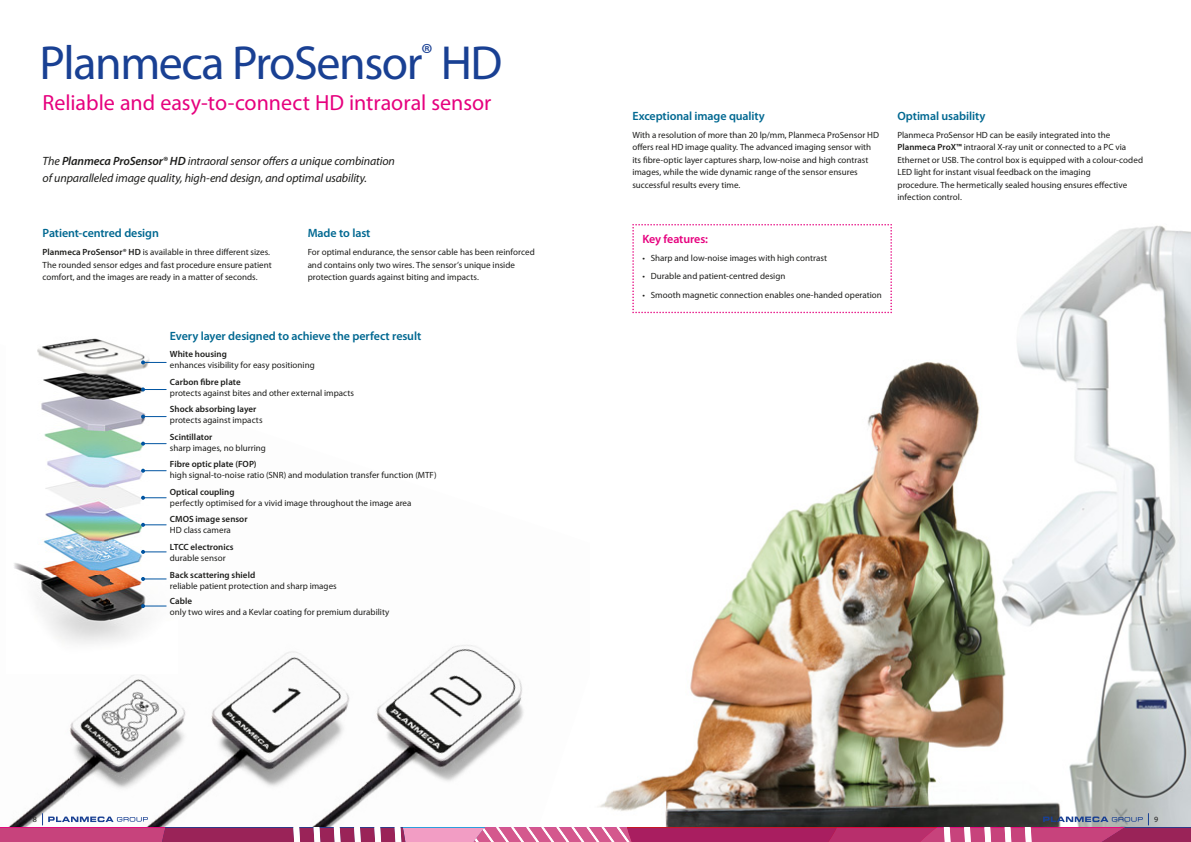
<style>
.page{position:relative;width:1191px;height:842px;background:#fff}
.page>*{position:absolute;margin:0;border:0;box-sizing:border-box;transform-origin:0 0}
.t1{font:48px "Myriad Pro";letter-spacing:-.03em;color:#194093}
.t2{font:22px "Myriad Pro";color:#e6007e}
.t3{font:italic 12px/17px "Myriad Pro";letter-spacing:-.01em;color:#1d1d1b}
.t4{font:600 12px "Myriad Pro";letter-spacing:-.01em;color:#006891}
.t5{font:600 12px "Myriad Pro";letter-spacing:-.01em;color:#e6007e}
.t6{font:9px/12.5px "Myriad Pro";color:#1d1d1b}
.t7{font:600 9px "Myriad Pro";letter-spacing:.005em;color:#1d1d1b}
.t8{font:8px "Myriad Pro";color:#1d1d1b}
.s1{font-weight:600}
</style>
<div class="page">
<img style="left:152px;top:651px;width:169px;height:122px">
<img style="left:321px;top:659px;width:203px;height:154px">
<img style="left:108px;top:675px;width:44px;height:98px">
<img style="left:26px;top:694px;width:82px;height:119px">
<img style="left:76px;top:773px;width:268px;height:40px">
<img style="left:599px;top:225px;width:592px;height:588px">
<img style="left:45px;top:338px;width:105px;height:40px">
<img style="left:14px;top:346px;width:95px;height:298px">
<img style="left:109px;top:378px;width:69px;height:296px">
<svg style="left:141px;top:360px;width:26px;height:4px"></svg>
<svg style="left:141px;top:387px;width:26px;height:4px"></svg>
<svg style="left:141px;top:415px;width:26px;height:4px"></svg>
<svg style="left:141px;top:442px;width:26px;height:4px"></svg>
<svg style="left:141px;top:469px;width:26px;height:4px"></svg>
<svg style="left:141px;top:496px;width:26px;height:4px"></svg>
<svg style="left:141px;top:523px;width:26px;height:4px"></svg>
<svg style="left:141px;top:550px;width:26px;height:4px"></svg>
<svg style="left:141px;top:577px;width:26px;height:4px"></svg>
<svg style="left:141px;top:604px;width:26px;height:4px"></svg>
<svg style="left:0;top:813px;width:1191px;height:29px"></svg>
<svg style="left:632px;top:224px;width:260px;height:89px"></svg>
<h1 class="t1" style="left:39px;top:44px;width:464px">Planmeca ProSensor<sup>®</sup> HD</h1>
<h2 class="t2" style="left:43px;top:94px;width:450px">Reliable and easy-to-connect HD intraoral sensor</h2>
<h3 class="t3" style="left:43px;top:153px;width:354px">The <span class="s1">Planmeca ProSensor® HD</span> intraoral sensor offers a unique combination of unparalleled image quality, high-end design, and optimal usability.</h3>
<h3 class="t4" style="left:43px;top:229px;width:118px">Patient-centred design</h3>
<p class="t6" style="left:43px;top:247px;width:231px"><span class="s1">Planmeca ProSensor® HD</span> is available in three different sizes.<br>The rounded sensor edges and fast procedure ensure patient comfort, and the images are ready in a matter of seconds.</p>
<h3 class="t4" style="left:308px;top:229px;width:64px">Made to last</h3>
<p class="t6" style="left:308px;top:247px;width:229px">For optimal endurance, the sensor cable has been reinforced and contains only two wires. The sensor’s unique inside protection guards against biting and impacts.</p>
<h3 class="t4" style="left:170px;top:331px;width:253px">Every layer designed to achieve the perfect result</h3>
<p class="t7" style="left:170px;top:351px;width:58px">White housing</p>
<p class="t6" style="left:170px;top:360px;width:146px">enhances visibility for easy positioning</p>
<p class="t7" style="left:170px;top:378px;width:72px">Carbon fibre plate</p>
<p class="t6" style="left:170px;top:387px;width:186px">protects against bites and other external impacts</p>
<p class="t7" style="left:170px;top:406px;width:88px">Shock absorbing layer</p>
<p class="t6" style="left:170px;top:415px;width:94px">protects against impacts</p>
<p class="t7" style="left:170px;top:433px;width:44px">Scintillator</p>
<p class="t6" style="left:170px;top:442px;width:98px">sharp images, no blurring</p>
<p class="t7" style="left:170px;top:461px;width:88px">Fibre optic plate (FOP)</p>
<p class="t6" style="left:170px;top:470px;width:268px">high signal-to-noise ratio (SNR) and modulation transfer function (MTF)</p>
<p class="t7" style="left:170px;top:488px;width:66px">Optical coupling</p>
<p class="t6" style="left:170px;top:497px;width:243px">perfectly optimised for a vivid image throughout the image area</p>
<p class="t7" style="left:170px;top:516px;width:79px">CMOS image sensor</p>
<p class="t6" style="left:170px;top:525px;width:63px">HD class camera</p>
<p class="t7" style="left:170px;top:543px;width:65px">LTCC electronics</p>
<p class="t6" style="left:170px;top:552px;width:57px">durable sensor</p>
<p class="t7" style="left:170px;top:571px;width:87px">Back scattering shield</p>
<p class="t6" style="left:170px;top:580px;width:168px">reliable patient protection and sharp images</p>
<p class="t7" style="left:170px;top:598px;width:24px">Cable</p>
<p class="t6" style="left:170px;top:606px;width:221px">only two wires and a Kevlar coating for premium durability</p>
<h3 class="t4" style="left:632px;top:111px;width:134px">Exceptional image quality</h3>
<p class="t6" style="left:632px;top:129px;width:248px">With a resolution of more than 20 lp/mm, Planmeca ProSensor HD offers real HD image quality. The advanced imaging sensor with its fibre-optic layer captures sharp, low-noise and high contrast images, while the wide dynamic range of the sensor ensures successful results every time.</p>
<h3 class="t5" style="left:642px;top:234px;width:67px">Key features:</h3>
<p class="t6" style="left:642px;top:253px;width:186px">• Sharp and low-noise images with high contrast</p>
<p class="t6" style="left:642px;top:271px;width:145px">• Durable and patient-centred design</p>
<p class="t6" style="left:642px;top:289px;width:241px">• Smooth magnetic connection enables one-handed operation</p>
<h3 class="t4" style="left:897px;top:111px;width:89px">Optimal usability</h3>
<p class="t6" style="left:897px;top:129px;width:247px">Planmeca ProSensor HD can be easily integrated into the <span class="s1">Planmeca ProX™</span> intraoral X-ray unit or connected to a PC via Ethernet or USB. The control box is equipped with a colour-coded LED light for instant visual feedback on the imaging<br>procedure. The hermetically sealed housing ensures effective infection control.</p>
<p class="t8" style="left:33px;top:816px;width:6px">8</p>
<p class="t8" style="left:1154px;top:816px;width:6px">9</p>
</div>
